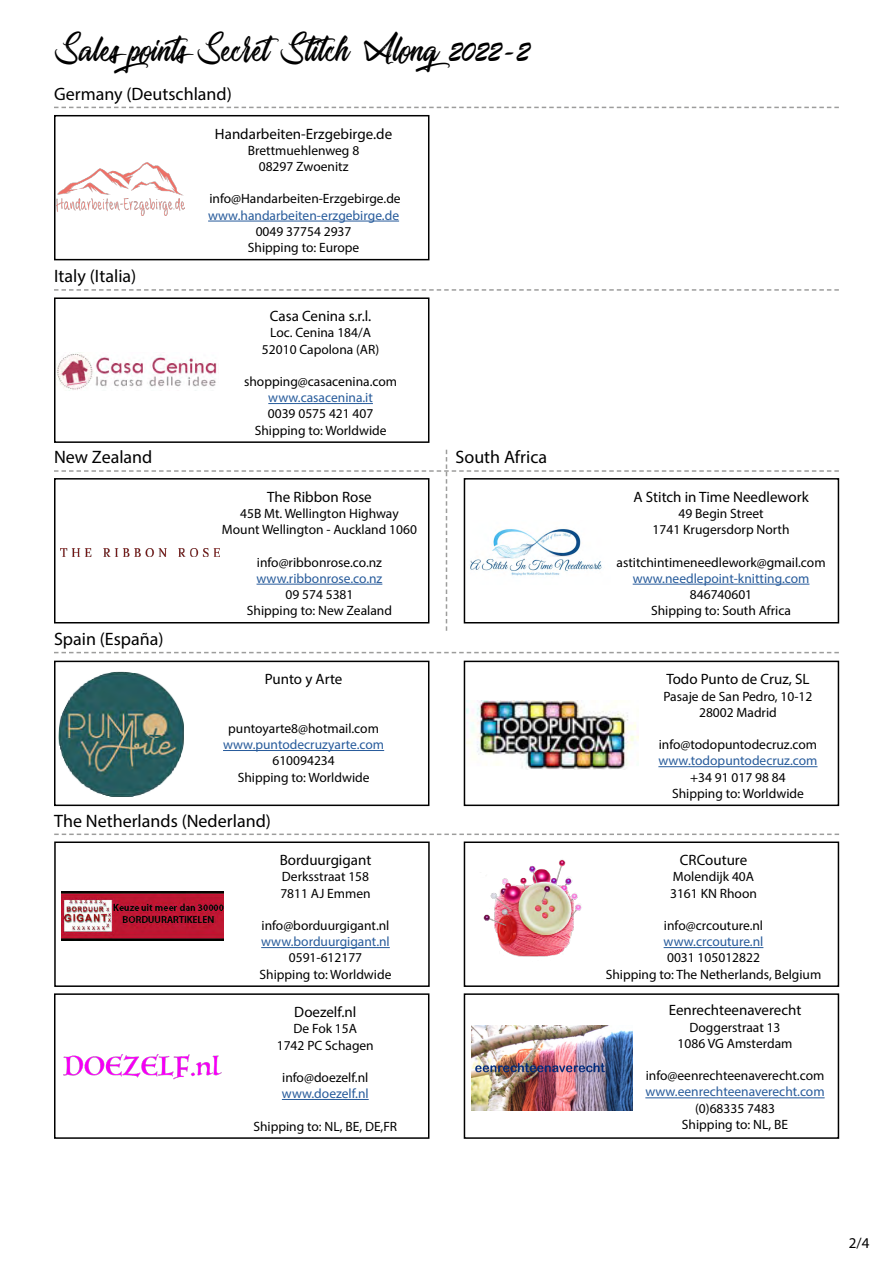
<style>
.page{position:relative;width:893px;height:1263px;background:#fff}
.page>*{position:absolute;margin:0;border:0;box-sizing:border-box;transform-origin:0 0}
.t1{font:30px "Journey to Thailand";color:#000}
.t2{font:18px "Myriad Pro";color:#000}
.t3{font:15px "Myriad Pro";color:#000}
.t4{font:13.5px/16.2px "Myriad Pro";color:#000;text-align:center}
.t5{font:13.5px "Myriad Pro";color:#275b9b}
.s1{font-family:"Brush Script"}
</style>
<div class="page">
<hr style="left:223px;top:750px;width:161px;height:1px;background:#275b9b">
<div style="left:54px;top:661px;width:375px;height:145px;border:2px solid #000"></div>
<img style="left:58px;top:671px;width:126px;height:126px">
<svg style="left:54px;top:652px;width:785px;height:1px"></svg>
<svg style="left:54px;top:833px;width:785px;height:2px"></svg>
<hr style="left:664px;top:947px;width:99px;height:1px;background:#275b9b">
<div style="left:464px;top:841px;width:375px;height:146px;border:2px solid #000"></div>
<img style="left:483px;top:859px;width:99px;height:98px">
<hr style="left:282px;top:1099px;width:87px;height:1px;background:#275b9b">
<div style="left:54px;top:993px;width:375px;height:146px;border:2px solid #000"></div>
<img style="left:63px;top:1054px;width:159px;height:26px">
<hr style="left:645px;top:1097px;width:180px;height:1px;background:#275b9b">
<div style="left:464px;top:993px;width:375px;height:146px;border:2px solid #000"></div>
<img style="left:471px;top:1025px;width:162px;height:85px">
<hr style="left:261px;top:947px;width:129px;height:1px;background:#275b9b">
<div style="left:54px;top:841px;width:376px;height:146px;border:2px solid #000"></div>
<img style="left:62px;top:891px;width:161px;height:49px">
<hr style="left:268px;top:403px;width:105px;height:1px;background:#275b9b">
<div style="left:54px;top:297px;width:375px;height:146px;border:2px solid #000"></div>
<img style="left:57px;top:353px;width:162px;height:38px">
<svg style="left:54px;top:289px;width:785px;height:2px"></svg>
<hr style="left:658px;top:766px;width:159px;height:1px;background:#275b9b">
<div style="left:464px;top:661px;width:375px;height:145px;border:2px solid #000"></div>
<img style="left:467px;top:701px;width:172px;height:68px">
<svg style="left:54px;top:107px;width:785px;height:1px"></svg>
<hr style="left:208px;top:221px;width:191px;height:1px;background:#275b9b">
<div style="left:54px;top:115px;width:375px;height:145px;border:2px solid #000"></div>
<img style="left:57px;top:163px;width:128px;height:53px">
<svg style="left:54px;top:450px;width:785px;height:181px"></svg>
<h1 class="t1" style="left:54px;top:33px;width:477px">Sales points SecretStitch Along<span class="s1">2022-2</span></h1>
<h2 class="t2" style="left:54px;top:83px;width:179px">Germany (Deutschland)</h2>
<p class="t3" style="left:215px;top:124px;width:179px">Handarbeiten-Erzgebirge.de</p>
<p class="t4" style="left:248px;top:142px;width:113px">Brettmuehlenweg 8<br>08297 Zwoenitz</p>
<p class="t4" style="left:209px;top:191px;width:193px">info@Handarbeiten-Erzgebirge.de</p>
<p class="t5" style="left:208px;top:207px;width:192px">www.handarbeiten-erzgebirge.de</p>
<p class="t4" style="left:248px;top:223px;width:113px">0049 37754 2937<br>Shipping to: Europe</p>
<h2 class="t2" style="left:54px;top:265px;width:84px">Italy (Italia)</h2>
<p class="t3" style="left:270px;top:307px;width:103px">Casa Cenina s.r.l.</p>
<p class="t4" style="left:262px;top:325px;width:119px">Loc. Cenina 184/A<br>52010 Capolona (AR)</p>
<p class="t4" style="left:244px;top:373px;width:154px">shopping@casacenina.com</p>
<p class="t5" style="left:268px;top:389px;width:106px">www.casacenina.it</p>
<p class="t4" style="left:255px;top:406px;width:133px">0039 0575 421 407<br>Shipping to: Worldwide</p>
<h2 class="t2" style="left:54px;top:446px;width:100px">New Zealand</h2>
<h2 class="t2" style="left:455px;top:446px;width:93px">South Africa</h2>
<h2 class="t2" style="left:54px;top:627px;width:111px">Spain (España)</h2>
<p class="t3" style="left:267px;top:487px;width:106px">The Ribbon Rose</p>
<p class="t4" style="left:222px;top:505px;width:197px">45B Mt. Wellington Highway<br>Mount Wellington - Auckland 1060</p>
<p class="t4" style="left:257px;top:554px;width:127px">info@ribbonrose.co.nz</p>
<p class="t5" style="left:257px;top:570px;width:127px">www.ribbonrose.co.nz</p>
<p class="t4" style="left:247px;top:586px;width:147px">09 574 5381<br>Shipping to: New Zealand</p>
<p class="t3" style="left:265px;top:670px;width:79px">Punto y Arte</p>
<p class="t4" style="left:228px;top:720px;width:152px">puntoyarte8@hotmail.com</p>
<p class="t5" style="left:223px;top:736px;width:163px">www.puntodecruzyarte.com</p>
<p class="t4" style="left:238px;top:752px;width:133px">610094234<br>Shipping to: Worldwide</p>
<h2 class="t2" style="left:54px;top:810px;width:218px">The Netherlands (Nederland)</h2>
<p class="t3" style="left:280px;top:851px;width:93px">Borduurgigant</p>
<p class="t4" style="left:280px;top:868px;width:92px;text-align:left">Derksstraat 158<br>7811 AJ Emmen</p>
<p class="t4" style="left:262px;top:917px;width:129px">info@borduurgigant.nl</p>
<p class="t5" style="left:261px;top:933px;width:130px">www.borduurgigant.nl</p>
<p class="t4" style="left:260px;top:949px;width:133px">0591-612177<br>Shipping to: Worldwide</p>
<p class="t3" style="left:294px;top:1003px;width:64px">Doezelf.nl</p>
<p class="t4" style="left:277px;top:1020px;width:99px">De Fok 15A<br>1742 PC Schagen</p>
<p class="t4" style="left:282px;top:1069px;width:88px">info@doezelf.nl</p>
<p class="t5" style="left:282px;top:1085px;width:88px">www.doezelf.nl</p>
<p class="t4" style="left:253px;top:1118px;width:145px">Shipping to: NL, BE, DE,FR</p>
<p class="t3" style="left:633px;top:487px;width:177px">A Stitch in Time Needlework</p>
<p class="t4" style="left:653px;top:505px;width:138px">49 Begin Street<br>1741 Krugersdorp North</p>
<p class="t4" style="left:616px;top:554px;width:211px">astitchintimeneedlework@gmail.com</p>
<p class="t5" style="left:633px;top:570px;width:178px">www.needlepoint-knitting.com</p>
<p class="t4" style="left:651px;top:586px;width:141px">846740601<br>Shipping to: South Africa</p>
<p class="t3" style="left:666px;top:670px;width:145px">Todo Punto de Cruz, SL</p>
<p class="t4" style="left:663px;top:688px;width:150px">Pasaje de San Pedro, 10-12<br>28002 Madrid</p>
<p class="t4" style="left:659px;top:736px;width:160px">info@todopuntodecruz.com</p>
<p class="t5" style="left:658px;top:752px;width:161px">www.todopuntodecruz.com</p>
<p class="t4" style="left:672px;top:769px;width:133px">+34 91 017 98 84<br>Shipping to: Worldwide</p>
<p class="t3" style="left:680px;top:851px;width:69px">CRCouture</p>
<p class="t4" style="left:670px;top:868px;width:88px;text-align:left">Molendijk 40A<br>3161 KN Rhoon</p>
<p class="t4" style="left:664px;top:917px;width:101px">info@crcouture.nl</p>
<p class="t5" style="left:664px;top:933px;width:101px">www.crcouture.nl</p>
<p class="t4" style="left:606px;top:949px;width:217px">0031 105012822<br>Shipping to: The Netherlands, Belgium</p>
<p class="t3" style="left:669px;top:1001px;width:134px">Eenrechteenaverecht</p>
<p class="t4" style="left:678px;top:1019px;width:116px">Doggerstraat 13<br>1086 VG Amsterdam</p>
<p class="t4" style="left:646px;top:1067px;width:180px">info@eenrechteenaverecht.com</p>
<p class="t5" style="left:645px;top:1084px;width:181px">www.eenrechteenaverecht.com</p>
<p class="t4" style="left:682px;top:1100px;width:108px">(0)68335 7483<br>Shipping to: NL, BE</p>
<p class="t3" style="left:849px;top:1234px;width:22px">2/4</p>
</div>
